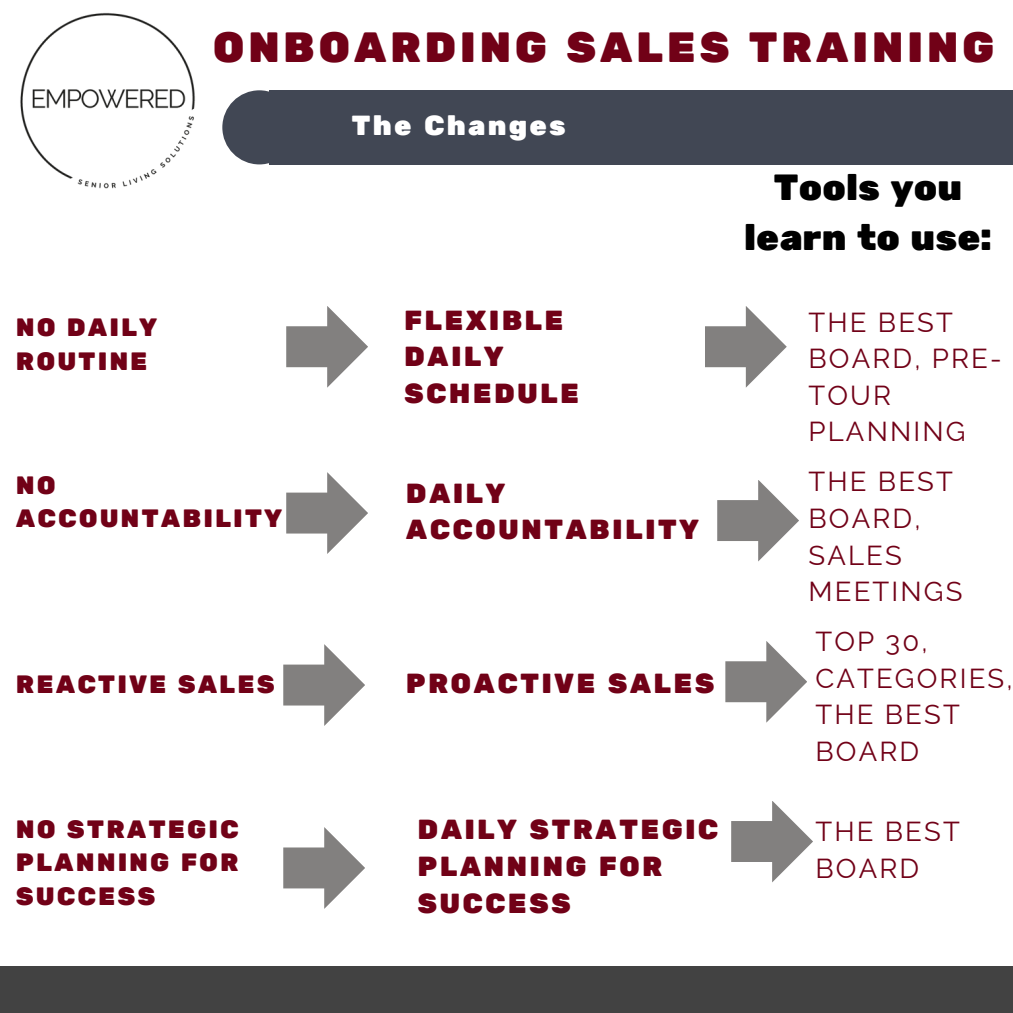
<style>
.page{position:relative;width:1013px;height:1013px;background:#fff}
.page>*{position:absolute;margin:0;border:0;box-sizing:border-box;transform-origin:0 0}
.t1{font:42.12px "Rubik One";letter-spacing:.08em;color:#710117}
.t2{font:36.25px/50.6px "Rubik One";color:#000;text-align:center}
.t3{font:27.5px/36.5px "Raleway";letter-spacing:.08em;color:#710117}
.t4{font:27.5px/36.5px "Rubik One";letter-spacing:.08em;color:#710117}
.t5{font:27.5px "Rubik One";letter-spacing:.08em;color:#fff}
.t6{font:25px/33.8px "Rubik One";letter-spacing:.08em;color:#710117}
</style>
<div class="page">
<div style="left:269px;top:90px;width:743px;height:74px;background:#414754"></div>
<div style="left:222px;top:90px;width:74px;height:74px;background:#414754;border-radius:50%"></div>
<div style="left:0;top:966px;width:1012px;height:46px;background:#424242"></div>
<img style="left:20px;top:12px;width:175px;height:177px">
<svg style="left:286px;top:306px;width:82px;height:82px"></svg>
<svg style="left:286px;top:472px;width:82px;height:82px"></svg>
<svg style="left:283px;top:644px;width:82px;height:82px"></svg>
<svg style="left:283px;top:827px;width:82px;height:81px"></svg>
<svg style="left:705px;top:306px;width:81px;height:82px"></svg>
<svg style="left:717px;top:480px;width:82px;height:81px"></svg>
<svg style="left:725px;top:641px;width:82px;height:81px"></svg>
<svg style="left:731px;top:801px;width:82px;height:81px"></svg>
<p class="t1" style="left:213px;top:23px;width:783px">ONBOARDING SALES TRAINING</p>
<p class="t6" style="left:16px;top:312px;width:143px">NO DAILY<br>ROUTINE</p>
<p class="t5" style="left:351px;top:110px;width:216px">The Changes</p>
<p class="t4" style="left:404px;top:303px;width:176px">FLEXIBLE<br>DAILY<br>SCHEDULE</p>
<p class="t6" style="left:16px;top:469px;width:268px">NO<br>ACCOUNTABILITY</p>
<p class="t4" style="left:406px;top:476px;width:295px">DAILY<br>ACCOUNTABILITY</p>
<p class="t6" style="left:16px;top:668px;width:260px">REACTIVE SALES</p>
<p class="t4" style="left:406px;top:666px;width:310px">PROACTIVE SALES</p>
<p class="t6" style="left:16px;top:812px;width:224px;text-align:justify">NO STRATEGIC PLANNING FOR SUCCESS</p>
<p class="t4" style="left:417px;top:812px;width:302px">DAILY STRATEGIC<br>PLANNING FOR<br>SUCCESS</p>
<p class="t2" style="left:744px;top:163px;width:249px">Tools you learn to use:</p>
<p class="t3" style="left:808px;top:304px;width:195px">THE BEST<br>BOARD, PRE-<br>TOUR<br>PLANNING</p>
<p class="t3" style="left:808px;top:463px;width:155px">THE BEST<br>BOARD,<br>SALES<br>MEETINGS</p>
<p class="t3" style="left:815px;top:623px;width:199px">TOP 30,<br>CATEGORIES,<br>THE BEST<br>BOARD</p>
<p class="t3" style="left:815px;top:813px;width:146px">THE BEST<br>BOARD</p>
</div>
